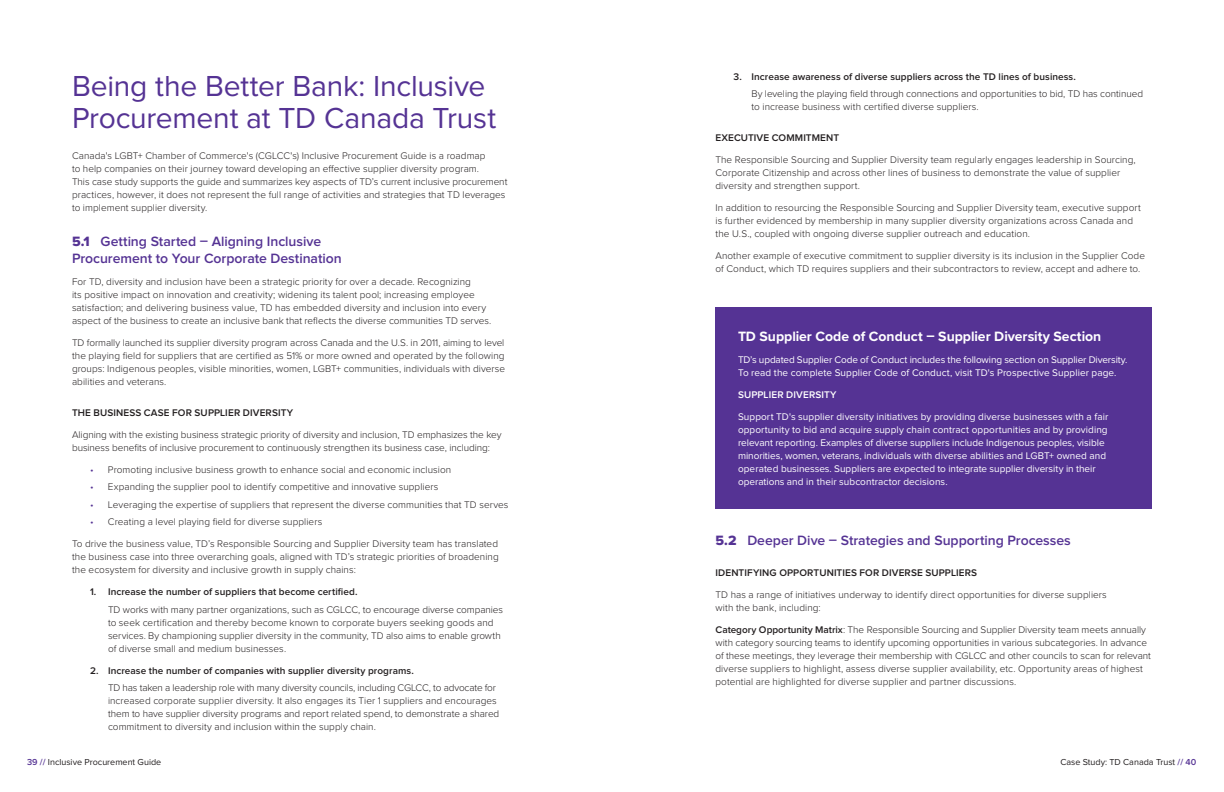
<style>
.page{position:relative;width:1224px;height:792px;background:#fff}
.page>*{position:absolute;margin:0;border:0;box-sizing:border-box;transform-origin:0 0}
.t1{font:30px/32px "Proxima Nova";letter-spacing:-.005em;color:#553394}
.t2{font:600 14px/17px "Proxima Nova";letter-spacing:-.005em;color:#553394}
.t3{font:700 14px "Proxima Nova";letter-spacing:-.005em;color:#fff}
.t4{font:300 10px/13px "Proxima Nova";letter-spacing:.005em;color:#231f20}
.t5{font:10px/13px "Proxima Nova";letter-spacing:.005em;color:#fff}
.t6{font:600 10px "Proxima Nova";letter-spacing:.005em;color:#231f20}
.t7{font:600 10px "Proxima Nova";letter-spacing:.015em;color:#fff}
.t8{font:9px "Proxima Nova";color:#231f20}
.s1{font-family:"Proxima Nova Extrabld";font-weight:400}
.s2{color:#553394}
.s3{font-weight:600}
.s4{font-weight:600;color:#553394}
</style>
<div class="page">
<div style="left:716px;top:307px;width:436px;height:201px;background:#553394"></div>
<h1 class="t1" style="left:72px;top:71px;width:426px">Being the Better Bank: Inclusive<br>Procurement at TD Canada Trust</h1>
<p class="t4" style="left:72px;top:148px;width:437px">Canada's LGBT+ Chamber of Commerce's (CGLCC's) Inclusive Procurement Guide is a roadmap<br>to help companies on their journey toward developing an effective supplier diversity program.<br>This case study supports the guide and summarizes key aspects of TD’s current inclusive procurement practices, however, it does not represent the full range of activities and strategies that TD leverages to implement supplier diversity.</p>
<h2 class="t2" style="left:72px;top:233px;width:271px"><span class="s1">5.1</span> Getting Started – Aligning Inclusive<br>Procurement to Your Corporate Destination</h2>
<p class="t4" style="left:72px;top:274px;width:421px">For TD, diversity and inclusion have been a strategic priority for over a decade. Recognizing<br>its positive impact on innovation and creativity; widening its talent pool; increasing employee satisfaction; and delivering business value, TD has embedded diversity and inclusion into every aspect of the business to create an inclusive bank that reflects the diverse communities TD serves.</p>
<p class="t4" style="left:72px;top:335px;width:435px;text-align:justify">TD formally launched its supplier diversity program across Canada and the U.S. in 2011, aiming to level the playing field for suppliers that are certified as 51% or more owned and operated by the following groups: Indigenous peoples, visible minorities, women, LGBT+ communities, individuals with diverse abilities and veterans.</p>
<p class="t6" style="left:72px;top:408px;width:223px">THE BUSINESS CASE FOR SUPPLIER DIVERSITY</p>
<p class="t4" style="left:72px;top:427px;width:431px">Aligning with the existing business strategic priority of diversity and inclusion, TD emphasizes the key business benefits of inclusive procurement to continuously strengthen its business case, including:</p>
<p class="t4" style="left:90px;top:462px;width:363px"><span class="s2">•</span> Promoting inclusive business growth to enhance social and economic inclusion</p>
<p class="t4" style="left:90px;top:480px;width:350px"><span class="s2">•</span> Expanding the supplier pool to identify competitive and innovative suppliers</p>
<p class="t4" style="left:90px;top:497px;width:420px"><span class="s2">•</span> Leveraging the expertise of suppliers that represent the diverse communities that TD serves</p>
<p class="t4" style="left:72px;top:510px;width:428px;line-height:22px;text-indent:18px"><span class="s2">•</span> Creating a level playing field for diverse suppliers<br>To drive the business value, TD’s Responsible Sourcing and Supplier Diversity team has translated</p>
<p class="t4" style="left:72px;top:550px;width:428px">the business case into three overarching goals, aligned with TD’s strategic priorities of broadening the ecosystem for diversity and inclusive growth in supply chains:</p>
<p class="t6" style="left:90px;top:587px;width:269px">1. Increase the number of suppliers that become certified.</p>
<p class="t4" style="left:108px;top:602px;width:397px">TD works with many partner organizations, such as CGLCC, to encourage diverse companies to seek certification and thereby become known to corporate buyers seeking goods and services. By championing supplier diversity in the community, TD also aims to enable growth of diverse small and medium businesses.</p>
<p class="t6" style="left:90px;top:666px;width:325px">2. Increase the number of companies with supplier diversity programs.</p>
<p class="t4" style="left:108px;top:681px;width:393px">TD has taken a leadership role with many diversity councils, including CGLCC, to advocate for increased corporate supplier diversity. It also engages its Tier 1 suppliers and encourages them to have supplier diversity programs and report related spend, to demonstrate a shared commitment to diversity and inclusion within the supply chain.</p>
<p class="t6" style="left:734px;top:72px;width:344px">3. Increase awareness of diverse suppliers across the TD lines of business.</p>
<p class="t4" style="left:752px;top:87px;width:393px">By leveling the playing field through connections and opportunities to bid, TD has continued to increase business with certified diverse suppliers.</p>
<p class="t6" style="left:716px;top:134px;width:125px">EXECUTIVE COMMITMENT</p>
<p class="t4" style="left:716px;top:153px;width:422px">The Responsible Sourcing and Supplier Diversity team regularly engages leadership in Sourcing,<br>Corporate Citizenship and across other lines of business to demonstrate the value of supplier diversity and strengthen support.</p>
<p class="t4" style="left:716px;top:201px;width:427px">In addition to resourcing the Responsible Sourcing and Supplier Diversity team, executive support is further evidenced by membership in many supplier diversity organizations across Canada and the U.S., coupled with ongoing diverse supplier outreach and education.</p>
<p class="t4" style="left:716px;top:249px;width:431px">Another example of executive commitment to supplier diversity is its inclusion in the Supplier Code of Conduct, which TD requires suppliers and their subcontractors to review, accept and adhere to.</p>
<h2 class="t3" style="left:738px;top:326px;width:365px">TD Supplier Code of Conduct – Supplier Diversity Section</h2>
<p class="t5" style="left:738px;top:353px;width:391px">TD’s updated Supplier Code of Conduct includes the following section on Supplier Diversity.<br>To read the complete Supplier Code of Conduct, visit TD's Prospective Supplier page.</p>
<p class="t7" style="left:738px;top:390px;width:100px">SUPPLIER DIVERSITY</p>
<p class="t5" style="left:738px;top:410px;width:372px">Support TD's supplier diversity initiatives by providing diverse businesses with a fair opportunity to bid and acquire supply chain contract opportunities and by providing relevant reporting. Examples of diverse suppliers include Indigenous peoples, visible minorities, women, veterans, individuals with diverse abilities and LGBT+ owned and operated businesses. Suppliers are expected to integrate supplier diversity in their operations and in their subcontractor decisions.</p>
<h2 class="t2" style="left:716px;top:533px;width:357px"><span class="s1">5.2</span> Deeper Dive – Strategies and Supporting Processes</h2>
<p class="t6" style="left:716px;top:568px;width:263px">IDENTIFYING OPPORTUNITIES FOR DIVERSE SUPPLIERS</p>
<p class="t4" style="left:716px;top:588px;width:393px">TD has a range of initiatives underway to identify direct opportunities for diverse suppliers with the bank, including:</p>
<p class="t4" style="left:716px;top:623px;width:437px"><span class="s3">Category Opportunity Matrix</span>: The Responsible Sourcing and Supplier Diversity team meets annually with category sourcing teams to identify upcoming opportunities in various subcategories. In advance of these meetings, they leverage their membership with CGLCC and other councils to scan for relevant diverse suppliers to highlight, assess diverse supplier availability, etc. Opportunity areas of highest potential are highlighted for diverse supplier and partner discussions.</p>
<p class="t8" style="left:27px;top:758px;width:136px"><span class="s4">39 //</span> Inclusive Procurement Guide</p>
<p class="t8" style="left:1060px;top:758px;width:137px">Case Study: TD Canada Trust <span class="s4">// 40</span></p>
</div>
